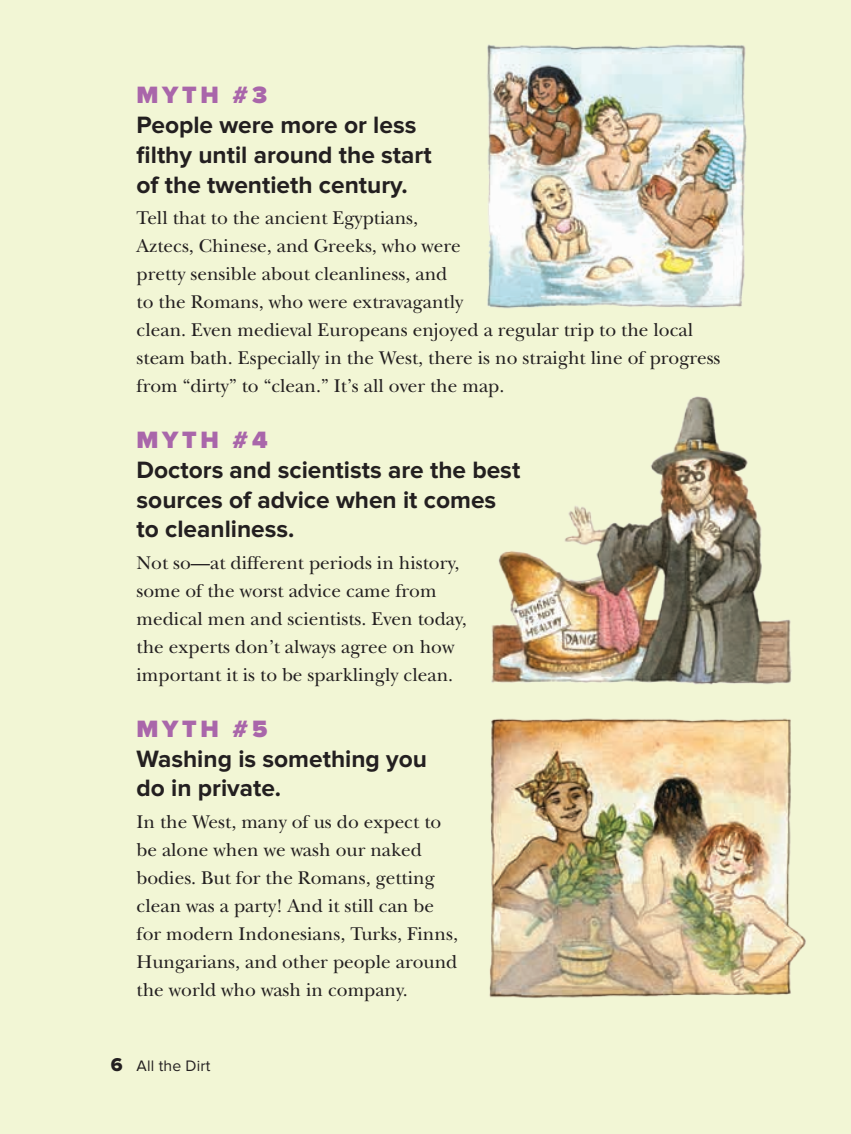
<style>
.page{position:relative;width:851px;height:1134px;background:#fff}
.page>*{position:absolute;margin:0;border:0;box-sizing:border-box;transform-origin:0 0}
.Introduction_sub-hea{font:700 24.5px/29.8px "Proxima Nova";color:#231f20}
.Myth_head{font:900 24.5px "Proxima Nova";letter-spacing:.15em;color:#a966aa}
.Main_text_-_no_inden{font:19.25px/28px "New Baskerville Std";color:#231f20}
.t1{font:15.75px "Proxima Nova";letter-spacing:.01em;color:#231f20}
.s1{font-family:"Proxima Nova Extrabld";font-size:19.25px}
</style>
<div class="page">
<div style="left:0;top:0;width:850px;height:1134px;background:#f2f6d5"></div>
<img style="left:487px;top:44px;width:260px;height:265px">
<img style="left:489px;top:718px;width:317px;height:280px">
<img style="left:491px;top:396px;width:301px;height:289px">
<p class="Myth_head" style="left:136px;top:81px;width:132px">MYTH #3</p>
<p class="Introduction_sub-hea" style="left:136px;top:111px;width:296px">People were more or less filthy until around the start of the twentieth century.</p>
<p class="Main_text_-_no_inden" style="left:136px;top:204px;width:585px">Tell that to the ancient Egyptians,<br>Aztecs, Chinese, and Greeks, who were<br>pretty sensible about cleanliness, and<br>to the Romans, who were extravagantly<br>clean. Even medieval Europeans enjoyed a regular trip to the local steam bath. Especially in the West, there is no straight line of progress from “dirty” to “clean.” It’s all over the map.</p>
<p class="Myth_head" style="left:136px;top:426px;width:133px">MYTH #4</p>
<p class="Introduction_sub-hea" style="left:136px;top:455px;width:385px">Doctors and scientists are the best sources of advice when it comes to cleanliness.</p>
<p class="Main_text_-_no_inden" style="left:136px;top:549px;width:332px">Not so—at different periods in history, some of the worst advice came from medical men and scientists. Even today, the experts don’t always agree on how important it is to be sparklingly clean.</p>
<p class="Myth_head" style="left:136px;top:715px;width:132px">MYTH #5</p>
<p class="Introduction_sub-hea" style="left:136px;top:744px;width:292px">Washing is something you do in private.</p>
<p class="Main_text_-_no_inden" style="left:136px;top:808px;width:323px">In the West, many of us do expect to be alone when we wash our naked bodies. But for the Romans, getting clean was a party! And it still can be for modern Indonesians, Turks, Finns, Hungarians, and other people around the world who wash in company.</p>
<p class="t1" style="left:111px;top:1057px;width:101px"><span class="s1">6</span> All the Dirt</p>
</div>
